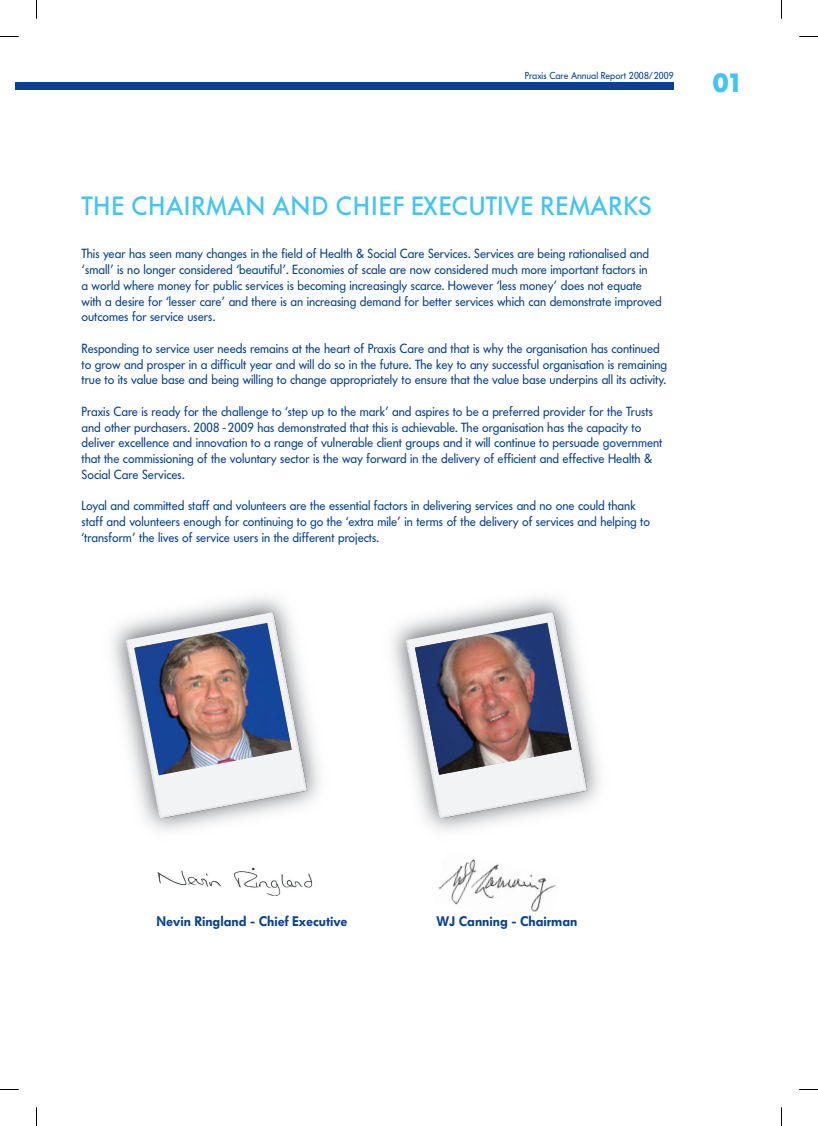
<style>
.page{position:relative;width:818px;height:1126px;background:#fff}
.page>*{position:absolute;margin:0;border:0;box-sizing:border-box;transform-origin:0 0}
.t1{font:500 26.25px "Futura BQ";color:#44c4f2}
.t2{font:700 26.25px "Futura BQ";color:#44c4f2}
.t3{font:600 13.75px "Futura BQ";color:#09428e}
.t4{font:13.12px/15.8px "Futura BQ";color:#09428e}
.t5{font:10px "Futura BQ";color:#09428e}
.s1{font-family:"Futura BT"}
</style>
<div class="page">
<svg style="left:405px;top:618px;width:181px;height:200px"></svg>
<svg style="left:407px;top:612px;width:177px;height:204px"></svg>
<div style="left:15px;top:82px;width:658px;height:7px;background:#09428e"></div>
<img style="left:438px;top:859px;width:118px;height:53px">
<img style="left:157px;top:867px;width:156px;height:29px">
<svg style="left:126px;top:618px;width:181px;height:200px"></svg>
<svg style="left:127px;top:612px;width:178px;height:204px"></svg>
<img style="left:134px;top:623px;width:157px;height:152px">
<img style="left:414px;top:622px;width:157px;height:152px">
<svg style="left:0;top:36px;width:19px;height:1px"></svg>
<svg style="left:799px;top:36px;width:18px;height:1px"></svg>
<svg style="left:0;top:1089px;width:19px;height:1px"></svg>
<svg style="left:799px;top:1089px;width:18px;height:1px"></svg>
<svg style="left:36px;top:0;width:1px;height:19px"></svg>
<svg style="left:36px;top:1107px;width:1px;height:18px"></svg>
<p class="t5" style="left:524px;top:69px;width:150px">Praxis Care Annual Report 2008/2009</p>
<h1 class="t2" style="left:711px;top:67px;width:33px">01</h1>
<h1 class="t1" style="left:81px;top:190px;width:571px">THE CHAIRMAN AND CHIEF EXECUTIVE REMARKS</h1>
<p class="t4" style="left:81px;top:246px;width:581px">This year has seen many changes in the field of Health &amp; Social Care Services. Services are being rationalised and <span class="s1">‘</span>small<span class="s1">’</span> is no longer considered ‘beautiful<span class="s1">’</span>. Economies of scale are now considered much more important factors in<br>a world where money for public services is becoming increasingly scarce. However ‘less money<span class="s1">’</span> does not equate with a desire for ‘lesser care<span class="s1">’</span> and there is an increasing demand for better services which can demonstrate improved outcomes for service users.</p>
<p class="t4" style="left:81px;top:340px;width:587px">Responding to service user needs remains at the heart of Praxis Care and that is why the organisation has continued to grow and prosper in a difficult year and will do so in the future. The key to any successful organisation is remaining true to its value base and being willing to change appropriately to ensure that the value base underpins all its activity.</p>
<p class="t4" style="left:81px;top:403px;width:582px">Praxis Care is ready for the challenge to ‘step up to the mark<span class="s1">’</span> and aspires to be a preferred provider for the Trusts and other purchasers. 2008 - 2009 has demonstrated that this is achievable. The organisation has the capacity to deliver excellence and innovation to a range of vulnerable client groups and it will continue to persuade government that the commissioning of the voluntary sector is the way forward in the delivery of efficient and effective Health &amp; Social Care Services.</p>
<p class="t4" style="left:81px;top:498px;width:569px">Loyal and committed staff and volunteers are the essential factors in delivering services and no one could thank staff and volunteers enough for continuing to go the ‘extra mile<span class="s1">’</span> in terms of the delivery of services and helping to ‘transform<span class="s1">’</span> the lives of service users in the different projects.</p>
<p class="t3" style="left:156px;top:913px;width:192px">Nevin Ringland - Chief Executive</p>
<p class="t3" style="left:436px;top:913px;width:142px">WJ Canning - Chairman</p>
</div>
